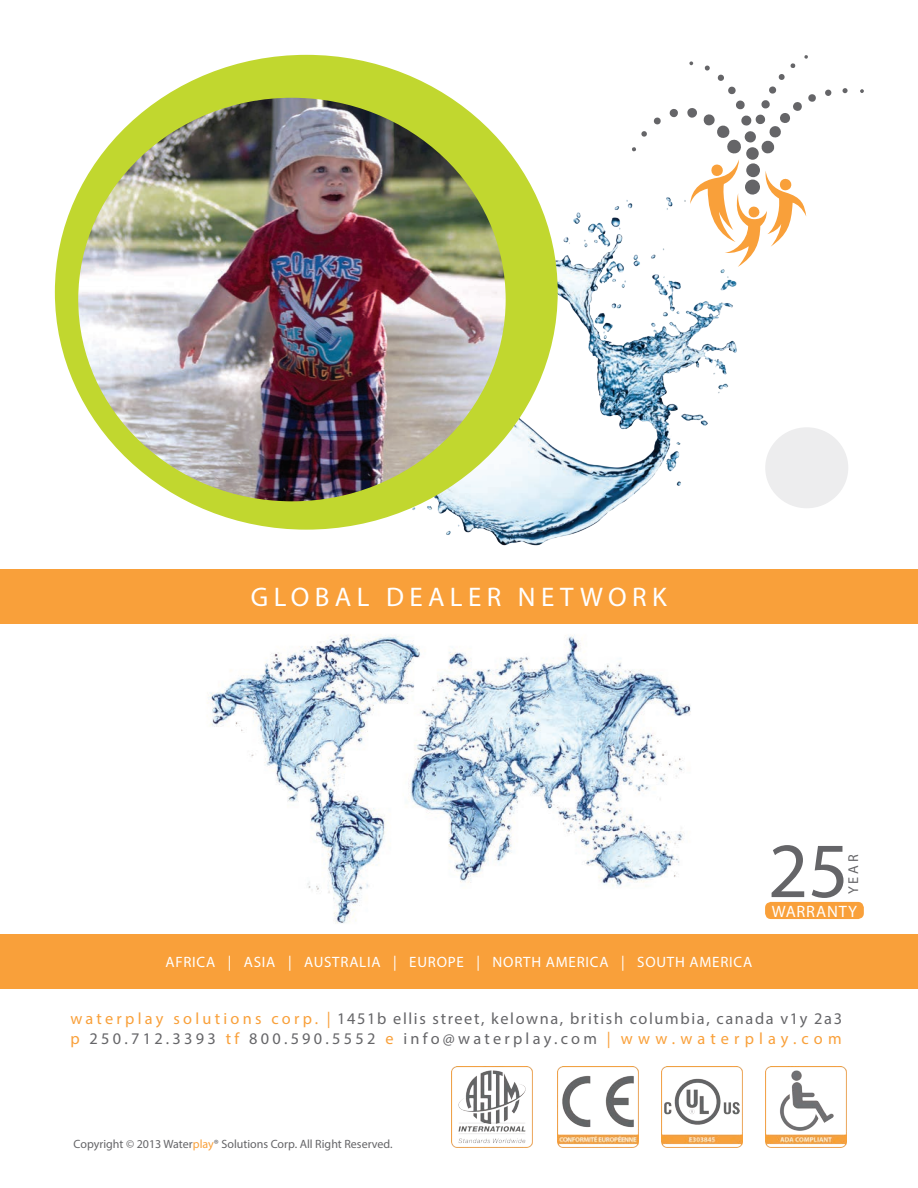
<style>
.page{position:relative;width:918px;height:1188px;background:#fff}
.page>*{position:absolute;margin:0;border:0;box-sizing:border-box;transform-origin:0 0}
.t1{font:78.75px "Myriad Pro";color:#656568}
.t2{font:27px "Myriad Pro";letter-spacing:.2em;color:#fff}
.t3{font:16.5px "Myriad Pro";letter-spacing:.05em;color:#fff}
.t4{font:16.35px/19.5px "Myriad Pro";letter-spacing:.195em;color:#656568}
.t5{font:15px "Myriad Pro";letter-spacing:.05em;color:#fff}
.t6{font:14.25px "Myriad Pro";color:#656568}
.t7{font:12px "Myriad Pro";color:#656568}
.s1{color:#f9a03a}
</style>
<div class="page">
<img style="left:355px;top:178px;width:382px;height:368px">
<svg style="left:669px;top:109px;width:9px;height:9px"></svg>
<svg style="left:653px;top:117px;width:8px;height:8px"></svg>
<svg style="left:641px;top:131px;width:6px;height:6px"></svg>
<svg style="left:632px;top:147px;width:4px;height:5px"></svg>
<svg style="left:825px;top:89px;width:7px;height:7px"></svg>
<svg style="left:842px;top:88px;width:6px;height:5px"></svg>
<svg style="left:860px;top:89px;width:4px;height:4px"></svg>
<svg style="left:687px;top:55px;width:129px;height:212px"></svg>
<div style="left:55px;top:55px;width:503px;height:475px;background:#c1d72f;border-radius:50%"></div>
<img style="left:78px;top:98px;width:428px;height:403px">
<div style="left:765px;top:427px;width:83px;height:81px;background:#ededee;border-radius:50%"></div>
<img style="left:207px;top:634px;width:484px;height:290px">
<div style="left:0;top:569px;width:918px;height:55px;background:#f9a03a"></div>
<div style="left:0;top:934px;width:918px;height:55px;background:#f9a03a"></div>
<div style="left:765px;top:902px;width:99px;height:17px;background:#f9a03a;border-radius:6px"></div>
<img style="left:557px;top:1066px;width:81px;height:81px">
<img style="left:452px;top:1066px;width:81px;height:81px">
<img style="left:766px;top:1066px;width:81px;height:81px">
<img style="left:661px;top:1066px;width:81px;height:81px">
<h2 class="t2" style="left:251px;top:581px;width:418px">GLOBAL DEALER NETWORK</h2>
<p class="t5" style="left:165px;top:953px;width:588px">AFRICA | ASIA | AUSTRALIA | EUROPE | NORTH AMERICA | SOUTH AMERICA</p>
<h1 class="t1" style="left:768px;top:822px;width:82px">25</h1>
<p class="t6" style="left:844px;top:894px;width:41px;rotate:-90deg">YEAR</p>
<p class="t3" style="left:772px;top:901px;width:87px">WARRANTY</p>
<p class="t4" style="left:70px;top:1009px;width:773px"><span class="s1">waterplay solutions corp. |</span> 1451b ellis street, kelowna, british columbia, canada v1y 2a3 <span class="s1">p</span> 250.712.3393 <span class="s1">tf</span> 800.590.5552 <span class="s1">e</span> info@waterplay.com <span class="s1">| www.waterplay.com</span></p>
<p class="t7" style="left:74px;top:1136px;width:321px">Copyright © 2013 Water<span class="s1">play</span>® Solutions Corp. All Right Reserved.</p>
</div>
